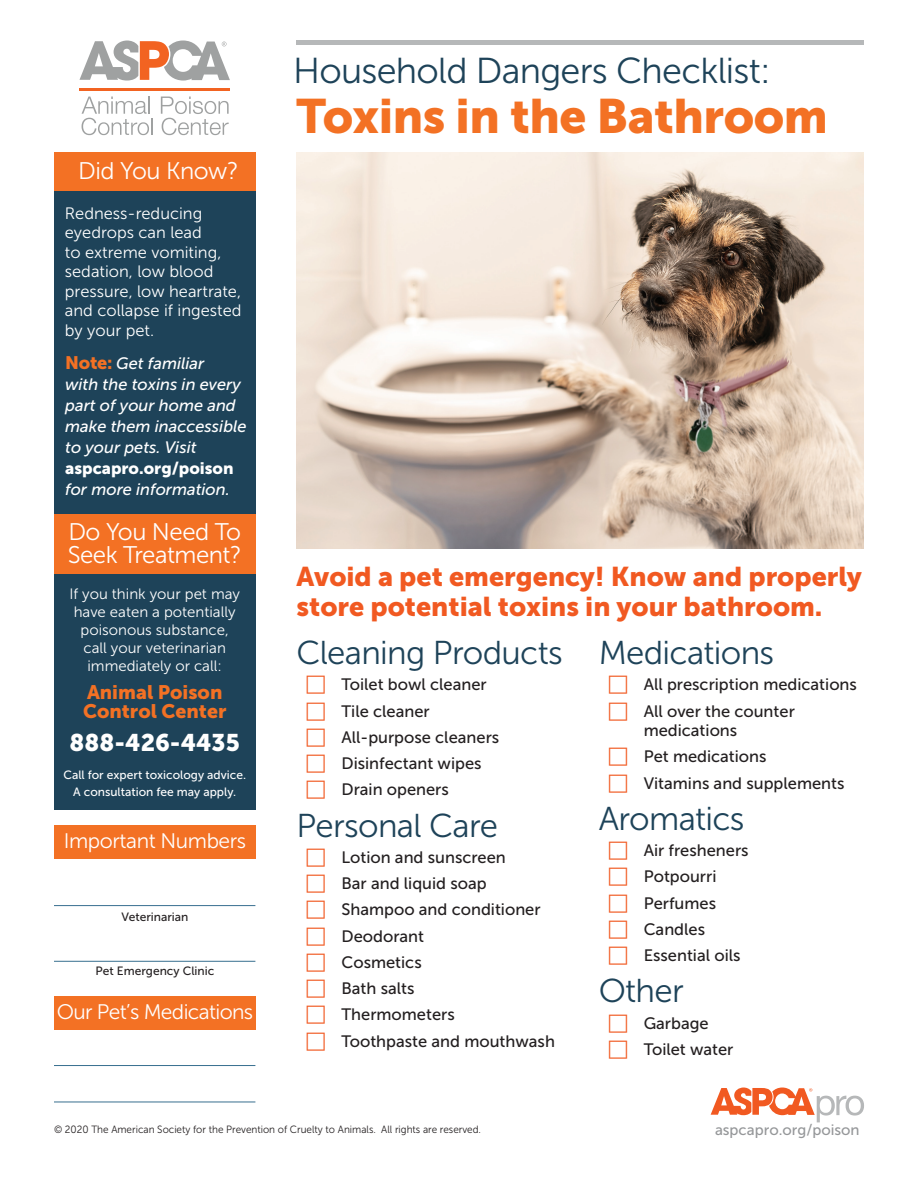
<style>
.page{position:relative;width:918px;height:1188px;background:#fff}
.page>*{position:absolute;margin:0;border:0;box-sizing:border-box;transform-origin:0 0}
.t1{font:48px "Museo Sans 900";letter-spacing:-.01em;color:#f37124}
.t2{font:36px "Museo Sans 300";letter-spacing:-.02em;color:#1e4359}
.t3{font:33px "Museo Sans 300";letter-spacing:-.02em;color:#1e4359}
.t4{font:27px/30px "Museo Sans 900";color:#f15921}
.t5{font:24px/22.5px "Museo Sans 300";letter-spacing:-.02em;color:#fff}
.t6{font:24px "Museo Sans 900";color:#fff}
.t7{font:21px "Museo Sans 300";letter-spacing:-.025em;color:#fff}
.t8{font:19.5px/19.5px "Museo Sans 900";color:#f37124}
.t9{font:16.5px/26.2px "Museo Sans 500";color:#231f20}
.t10{font:16.5px/19.5px "Museo Sans 300";color:#fff}
.t11{font:italic 16.5px/21px "Museo Sans 500";color:#fff}
.t12{font:16.5px "Museo Sans 900";color:#fff}
.t13{font:15px/18px "Museo Sans 300";color:#fff;text-align:center}
.t14{font:15px "Museo Sans 500";color:#959799}
.t15{font:12px/16.5px "Museo Sans 500";color:#fff;text-align:center}
.t16{font:12px "Museo Sans 500";color:#231f20}
.t17{font:10.5px "Museo Sans 300";color:#231f20;scale:.95 1}
.s1{font-family:"Museo Sans 900";font-style:normal;font-size:18px;color:#f37124}
</style>
<div class="page">
<div style="left:54px;top:153px;width:202px;height:657px;background:#1e4359"></div>
<div style="left:54px;top:514px;width:202px;height:59px;background:#f37124"></div>
<div style="left:54px;top:153px;width:202px;height:38px;background:#f37124"></div>
<div style="left:54px;top:825px;width:202px;height:34px;background:#f37124"></div>
<div style="left:54px;top:996px;width:202px;height:34px;background:#f37124"></div>
<hr style="left:54px;top:905px;width:201px;height:1px;background:#376f8f">
<hr style="left:54px;top:1102px;width:201px;height:1px;background:#376f8f">
<hr style="left:54px;top:1065px;width:201px;height:1px;background:#376f8f">
<hr style="left:54px;top:961px;width:201px;height:1px;background:#376f8f">
<svg style="left:711px;top:1088px;width:153px;height:34px"></svg>
<div style="left:296px;top:40px;width:568px;height:5px;background:#b6b8b9"></div>
<hr style="left:79px;top:88px;width:151px;height:2px;background:#f26321">
<svg style="left:82px;top:97px;width:71px;height:38px"></svg>
<svg style="left:161px;top:97px;width:68px;height:38px"></svg>
<svg style="left:79px;top:41px;width:151px;height:40px"></svg>
<img style="left:296px;top:153px;width:568px;height:396px">
<h2 class="t2" style="left:293px;top:51px;width:479px">Household Dangers Checklist:</h2>
<h3 class="t5" style="left:78px;top:160px;width:162px">Did You Know?</h3>
<p class="t10" style="left:65px;top:203px;width:178px">Redness-reducing eyedrops can lead<br>to extreme vomiting, sedation, low blood pressure, low heartrate, and collapse if ingested by your pet.</p>
<p class="t11" style="left:65px;top:352px;width:183px"><span class="s1">Note:</span> Get familiar<br>with the toxins in every part of your home and make them inaccessible to your pets. Visit</p>
<p class="t12" style="left:65px;top:458px;width:170px">aspcapro.org/poison</p>
<p class="t11" style="left:65px;top:478px;width:166px">for more information.</p>
<h3 class="t5" style="left:68px;top:521px;width:176px">Do You Need To<br>Seek Treatment?</h3>
<p class="t13" style="left:69px;top:585px;width:172px">If you think your pet may have eaten a potentially poisonous substance, call your veterinarian immediately or call:</p>
<p class="t8" style="left:83px;top:682px;width:145px">Animal Poison<br>Control Center</p>
<h3 class="t6" style="left:70px;top:729px;width:172px">888-426-4435</h3>
<p class="t15" style="left:63px;top:767px;width:184px">Call for expert toxicology advice.<br>A consultation fee may apply.</p>
<p class="t7" style="left:64px;top:829px;width:184px">Important Numbers</p>
<p class="t16" style="left:122px;top:911px;width:68px">Veterinarian</p>
<p class="t16" style="left:96px;top:965px;width:120px">Pet Emergency Clinic</p>
<p class="t7" style="left:57px;top:1001px;width:198px">Our Pet’s Medications</p>
<h1 class="t1" style="left:296px;top:89px;width:533px">Toxins in the Bathroom</h1>
<h3 class="t4" style="left:296px;top:562px;width:567px">Avoid a pet emergency! Know and properly store potential toxins in your bathroom.</h3>
<h3 class="t3" style="left:296px;top:635px;width:268px">Cleaning Products</h3>
<p class="t9" style="left:341px;top:672px;width:159px">Toilet bowl cleaner<br>Tile cleaner<br>All-purpose cleaners<br>Disinfectant wipes<br>Drain openers</p>
<h3 class="t3" style="left:296px;top:807px;width:203px">Personal Care</h3>
<p class="t9" style="left:341px;top:844px;width:215px">Lotion and sunscreen<br>Bar and liquid soap<br>Shampoo and conditioner<br>Deodorant<br>Cosmetics<br>Bath salts<br>Thermometers<br>Toothpaste and mouthwash</p>
<h3 class="t3" style="left:599px;top:635px;width:177px">Medications</h3>
<p class="t9" style="left:644px;top:672px;width:215px">All prescription medications<br>All over the counter</p>
<p class="t9" style="left:644px;top:717px;width:202px">medications<br>Pet medications<br>Vitamins and supplements</p>
<h3 class="t3" style="left:599px;top:801px;width:147px">Aromatics</h3>
<p class="t9" style="left:644px;top:837px;width:106px">Air fresheners<br>Potpourri<br>Perfumes<br>Candles<br>Essential oils</p>
<h3 class="t3" style="left:599px;top:973px;width:87px">Other</h3>
<p class="t9" style="left:644px;top:1010px;width:91px">Garbage<br>Toilet water</p>
<p class="t17" style="left:54px;top:1124px;width:451px">© 2020 The American Society for the Prevention of Cruelty to Animals. All rights are reserved.</p>
<p class="t14" style="left:715px;top:1122px;width:146px">aspcapro.org/poison</p>
</div>
